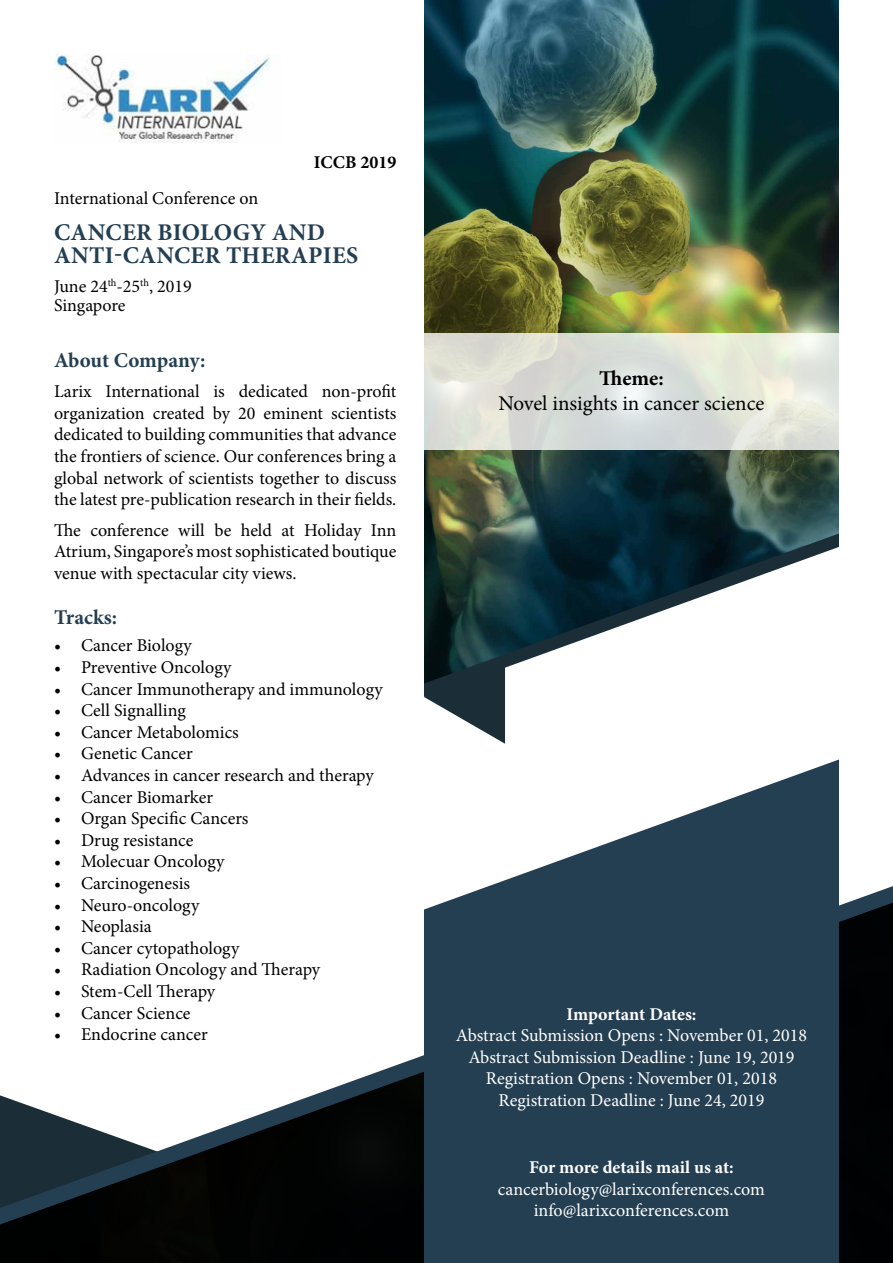
<style>
.page{position:relative;width:893px;height:1263px;background:#fff}
.page>*{position:absolute;margin:0;border:0;box-sizing:border-box;transform-origin:0 0}
.t1{font:700 24px/22.8px "Minion Pro";letter-spacing:.01em;color:#243f52}
.t2{font:21px "Minion Pro";color:#000}
.t3{font:700 21px "Minion Pro";letter-spacing:-.005em;color:#243f52}
.t4{font:700 21px "Minion Pro";color:#000}
.t5{font:18px/21.6px "Minion Pro";color:#000;text-align:justify}
.t6{font:18px/21.6px "Minion Pro";color:#fff;text-align:center}
.t7{font:700 18px "Minion Pro";color:#fff}
.t8{font:700 18px "Minion Pro";color:#000}
</style>
<div class="page">
<svg style="left:424px;top:683px;width:81px;height:61px"></svg>
<img style="left:0;top:902px;width:893px;height:361px">
<svg style="left:424px;top:759px;width:415px;height:504px;background:#445b6b"></svg>
<img style="left:424px;top:0;width:415px;height:683px">
<svg style="left:424px;top:333px;width:415px;height:116px;background:#dee1d9"></svg>
<img style="left:54px;top:54px;width:216px;height:89px">
<p class="t8" style="left:314px;top:150px;width:84px">ICCB 2019</p>
<p class="t5" style="left:54px;top:187px;width:206px">International Conference on</p>
<h1 class="t1" style="left:54px;top:221px;width:306px">CANCER BIOLOGY AND<br>ANTI-CANCER THERAPIES</h1>
<p class="t5" style="left:54px;top:276px;width:139px;line-height:19.8px">June 24<sup>th</sup>-25<sup>th</sup>, 2019<br>Singapore</p>
<p class="t3" style="left:54px;top:345px;width:153px">About Company:</p>
<p class="t5" style="left:54px;top:381px;width:344px">Larix International is dedicated non-profit organization created by 20 eminent scientists dedicated to building communities that advance the frontiers of science. Our conferences bring a global network of scientists together to discuss the latest pre-publication research in their fields.</p>
<p class="t5" style="left:54px;top:519px;width:344px">The conference will be held at Holiday Inn Atrium, Singapore’s most sophisticated boutique venue with spectacular city views.</p>
<p class="t3" style="left:54px;top:602px;width:65px">Tracks:</p>
<p class="t5" style="left:54px;top:635px;width:139px">• Cancer Biology</p>
<p class="t5" style="left:54px;top:656px;width:179px">• Preventive Oncology</p>
<p class="t5" style="left:54px;top:678px;width:330px">• Cancer Immunotherapy and immunology</p>
<p class="t5" style="left:54px;top:700px;width:133px">• Cell Signalling</p>
<p class="t5" style="left:54px;top:721px;width:186px">• Cancer Metabolomics</p>
<p class="t5" style="left:54px;top:743px;width:140px">• Genetic Cancer</p>
<p class="t5" style="left:54px;top:764px;width:321px">• Advances in cancer research and therapy</p>
<p class="t5" style="left:54px;top:786px;width:161px">• Cancer Biomarker</p>
<p class="t5" style="left:54px;top:808px;width:196px">• Organ Specific Cancers</p>
<p class="t5" style="left:54px;top:829px;width:141px">• Drug resistance</p>
<p class="t5" style="left:54px;top:851px;width:172px">• Molecuar Oncology</p>
<p class="t5" style="left:54px;top:872px;width:138px">• Carcinogenesis</p>
<p class="t5" style="left:54px;top:894px;width:147px">• Neuro-oncology</p>
<p class="t5" style="left:54px;top:916px;width:99px">• Neoplasia</p>
<p class="t5" style="left:54px;top:937px;width:187px">• Cancer cytopathology</p>
<p class="t5" style="left:54px;top:959px;width:268px">• Radiation Oncology and Therapy</p>
<p class="t5" style="left:54px;top:980px;width:163px">• Stem-Cell Therapy</p>
<p class="t5" style="left:54px;top:1002px;width:138px">• Cancer Science</p>
<p class="t5" style="left:54px;top:1024px;width:155px">• Endocrine cancer</p>
<p class="t4" style="left:599px;top:363px;width:66px">Theme:</p>
<p class="t2" style="left:498px;top:389px;width:268px">Novel insights in cancer science</p>
<p class="t7" style="left:566px;top:1001px;width:131px">Important Dates:</p>
<p class="t6" style="left:456px;top:1025px;width:353px">Abstract Submission Opens : November 01, 2018<br>Abstract Submission Deadline : June 19, 2019<br>Registration Opens : November 01, 2018<br>Registration Deadline : June 24, 2019</p>
<p class="t7" style="left:529px;top:1155px;width:206px">For more details mail us at:</p>
<p class="t6" style="left:498px;top:1178px;width:269px">cancerbiology@larixconferences.com info@larixconferences.com</p>
</div>
